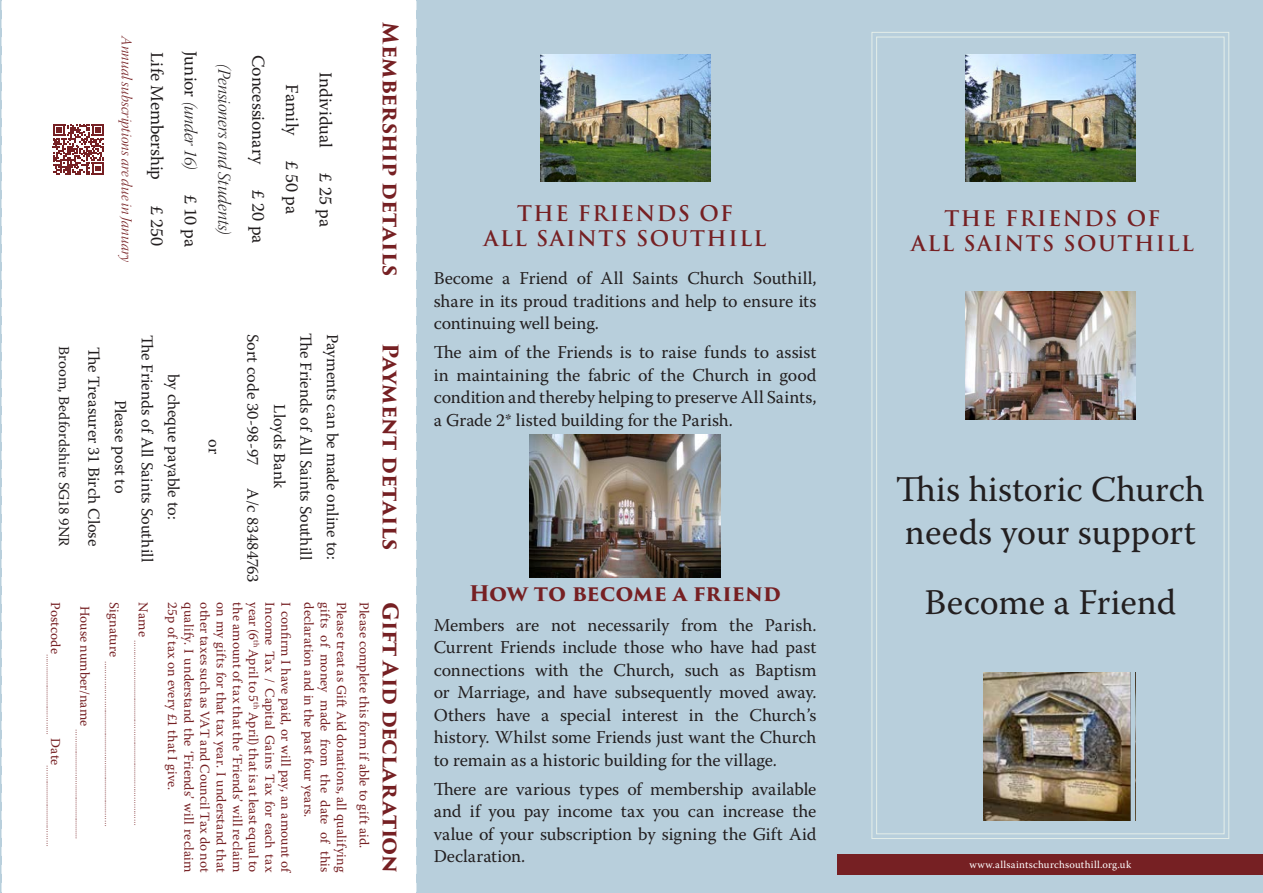
<style>
.page{position:relative;width:1263px;height:893px;background:#b8cfdc}
.page>*{position:absolute;margin:0;border:0;box-sizing:border-box;transform-origin:0 0}
.t1{font:36px/43.2px "Warnock Pro";color:#231f20}
.Company_Name_1{font:700 21px "Trajan Pro";letter-spacing:.07em;color:#762023}
.Body_3{font:700 21px "Trajan Pro 3";letter-spacing:-.005em;color:#762023}
.Body_3-2{font:700 21px "Trajan Pro 3";letter-spacing:-.025em;color:#762023}
.Body_3-3{font:18px/22.5px "Warnock Pro";letter-spacing:-.005em;color:#231f20;text-align:justify}
.Body_3-4{font:18px "Warnock Pro Light It Disp";color:#231f20}
.Body_3-5{font:16.5px "Warnock Pro";color:#231f20}
.Body_3-6{font:15px "Warnock Pro Light It Disp";color:#762023}
.Body_3-7{font:15px "Warnock Pro";color:#231f20}
.Body_3-8{font:13.5px "Warnock Pro";letter-spacing:.01em;color:#762023}
.Tagline{font:10.5px "Warnock Pro";letter-spacing:.03em;color:#fff}
.Body_3-9{font:7.8px "Warnock Pro";color:#762023}
.s1{font-family:"Warnock Pro"}
</style>
<div class="page">
<div style="left:1px;top:0;width:416px;height:893px;background:#fff"></div>
<svg style="left:871px;top:32px;width:359px;height:807px"></svg>
<img style="left:965px;top:54px;width:170px;height:128px">
<div style="left:838px;top:855px;width:425px;height:20px;background:#762023"></div>
<img style="left:540px;top:54px;width:170px;height:128px">
<img style="left:529px;top:435px;width:192px;height:143px">
<img style="left:965px;top:292px;width:170px;height:127px">
<img style="left:984px;top:673px;width:151px;height:148px">
<svg style="left:53px;top:124px;width:51px;height:51px;background:#ab7779"></svg>
<p class="Body_3-6" style="left:135px;top:36px;width:229px;rotate:90deg">Annual subscriptions are due in January</p>
<p class="Body_3-3" style="left:169px;top:52px;width:129px;rotate:90deg">Life Membership</p>
<p class="Body_3-3" style="left:169px;top:205px;width:42px;rotate:90deg">£ 250</p>
<p class="Body_3-4" style="left:200px;top:51px;width:121px;rotate:90deg"><span class="s1">Junior</span> (under 16)</p>
<p class="Body_3-3" style="left:202px;top:195px;width:54px;rotate:90deg">£ 10 pa</p>
<p class="Body_3-4" style="left:234px;top:64px;width:173px;rotate:90deg">(Pensioners and Students)</p>
<p class="Body_3-3" style="left:270px;top:55px;width:111px;rotate:90deg">Concessionary</p>
<p class="Body_3-3" style="left:270px;top:190px;width:55px;rotate:90deg">£ 20 pa</p>
<p class="Body_3-3" style="left:304px;top:84px;width:53px;rotate:90deg">Family</p>
<p class="Body_3-3" style="left:304px;top:161px;width:55px;rotate:90deg">£ 50 pa</p>
<p class="Body_3-3" style="left:337px;top:72px;width:78px;rotate:90deg">Individual</p>
<p class="Body_3-3" style="left:337px;top:173px;width:55px;rotate:90deg">£ 25 pa</p>
<p class="Body_3-7" style="left:73px;top:346px;width:202px;rotate:90deg">Broom, Bedfordshire SG18 9NR</p>
<p class="Body_3-5" style="left:104px;top:347px;width:201px;rotate:90deg">The Treasurer 31 Birch Close</p>
<p class="Body_3-5" style="left:130px;top:400px;width:95px;rotate:90deg">Please post to</p>
<p class="Body_3-5" style="left:157px;top:334px;width:229px;rotate:90deg">The Friends of All Saints Southill</p>
<p class="Body_3-5" style="left:184px;top:374px;width:147px;rotate:90deg">by cheque payable to:</p>
<p class="Body_3-5" style="left:224px;top:439px;width:16px;rotate:90deg">or</p>
<p class="Body_3-5" style="left:263px;top:333px;width:133px;rotate:90deg">Sort code 30-98-97</p>
<p class="Body_3-5" style="left:263px;top:488px;width:96px;rotate:90deg">A/c 83484763</p>
<p class="Body_3-5" style="left:289px;top:404px;width:86px;rotate:90deg">Lloyds Bank</p>
<p class="Body_3-5" style="left:316px;top:333px;width:229px;rotate:90deg">The Friends of All Saints Southill</p>
<p class="Body_3-5" style="left:342px;top:333px;width:227px;rotate:90deg">Payments can be made online to:</p>
<p class="Body_3" style="left:406px;top:22px;width:256px;rotate:90deg">Membership details</p>
<p class="Body_3" style="left:406px;top:343px;width:209px;rotate:90deg">Payment details</p>
<p class="Body_3-9" style="left:54px;top:602px;width:246px;rotate:90deg"><sup>Postcode</sup>…….........................……… <sup>Date</sup>…….........................………</p>
<p class="Body_3-9" style="left:83px;top:606px;width:234px;rotate:90deg"><sup>House</sup> <sup>number/name</sup> ……...............……............................</p>
<p class="Body_3-9" style="left:112px;top:602px;width:225px;rotate:90deg"><sup>Signature</sup> ………………….......................…….........................……</p>
<p class="Body_3-8" style="left:262px;top:602px;width:272px;rotate:90deg">year (6<sup>th</sup> April to 5<sup>th</sup> April) that is at least equal to</p>
<p class="Body_3-8" style="left:278px;top:602px;width:272px;rotate:90deg">Income Tax / Capital Gains Tax for each tax</p>
<p class="Body_3-8" style="left:294px;top:602px;width:272px;rotate:90deg">I confirm I have paid, or will pay, an amount of</p>
<p class="Body_3-8" style="left:317px;top:602px;width:216px;rotate:90deg">declaration and in the past four years.</p>
<p class="Body_3-8" style="left:333px;top:602px;width:272px;rotate:90deg">gifts of money made from the date of this</p>
<p class="Body_3-8" style="left:350px;top:602px;width:271px;rotate:90deg">Please treat as Gift Aid donations, all qualifying</p>
<p class="Body_3-8" style="left:372px;top:602px;width:247px;rotate:90deg">Please complete this form if able to gift aid.</p>
<p class="Body_3-2" style="left:406px;top:602px;width:271px;rotate:90deg">Gift Aid declaration</p>
<p class="Body_3-8" style="left:152px;top:602px;width:36px;rotate:90deg">Name</p>
<p class="Body_3-8" style="left:181px;top:602px;width:189px;rotate:90deg">25p of tax on every £1 that I give.</p>
<p class="Body_3-8" style="left:197px;top:602px;width:272px;rotate:90deg">qualify. I understand the ‘Friends’ will reclaim</p>
<p class="Body_3-8" style="left:213px;top:602px;width:272px;rotate:90deg">other taxes such as VAT and Council Tax do not</p>
<p class="Body_3-8" style="left:229px;top:602px;width:271px;rotate:90deg">on my gifts for that tax year. I understand that</p>
<p class="Body_3-8" style="left:246px;top:602px;width:272px;rotate:90deg">the amount of tax that the ‘Friends’ will reclaim</p>
<p class="Body_3-9" style="left:142px;top:640px;width:187px;rotate:90deg">………………......................…….........................……….………</p>
<p class="Company_Name_1" style="left:517px;top:200px;width:218px">THE FRIENDS OF</p>
<p class="Company_Name_1" style="left:484px;top:226px;width:284px">ALL SAINTS SOUTHILL</p>
<p class="Body_3-3" style="left:434px;top:267px;width:384px">Become a Friend of All Saints Church Southill, share in its proud traditions and help to ensure its continuing well being.</p>
<p class="Body_3-3" style="left:434px;top:341px;width:384px">The aim of the Friends is to raise funds to assist in maintaining the fabric of the Church in good condition and thereby helping to preserve All Saints, a Grade 2* listed building for the Parish.</p>
<p class="Body_3" style="left:469px;top:578px;width:313px">How to become a friend</p>
<p class="Body_3-3" style="left:434px;top:613px;width:384px">Members are not necessarily from the Parish.<br>Current Friends include those who have had past connections with the Church, such as Baptism or Marriage, and have subsequently moved away.<br>Others have a special interest in the Church’s history. Whilst some Friends just want the Church to remain as a historic building for the village.</p>
<p class="Body_3-3" style="left:434px;top:777px;width:384px">There are various types of membership available and if you pay income tax you can increase the value of your subscription by signing the Gift Aid Declaration.</p>
<p class="Company_Name_1" style="left:944px;top:205px;width:218px">THE FRIENDS OF</p>
<p class="Company_Name_1" style="left:911px;top:230px;width:284px">ALL SAINTS SOUTHILL</p>
<p class="t1" style="left:896px;top:467px;width:310px">This historic Church needs your support</p>
<p class="t1" style="left:924px;top:580px;width:253px">Become a Friend</p>
<p class="Tagline" style="left:969px;top:858px;width:163px">www.allsaintschurchsouthill.org.uk</p>
</div>
